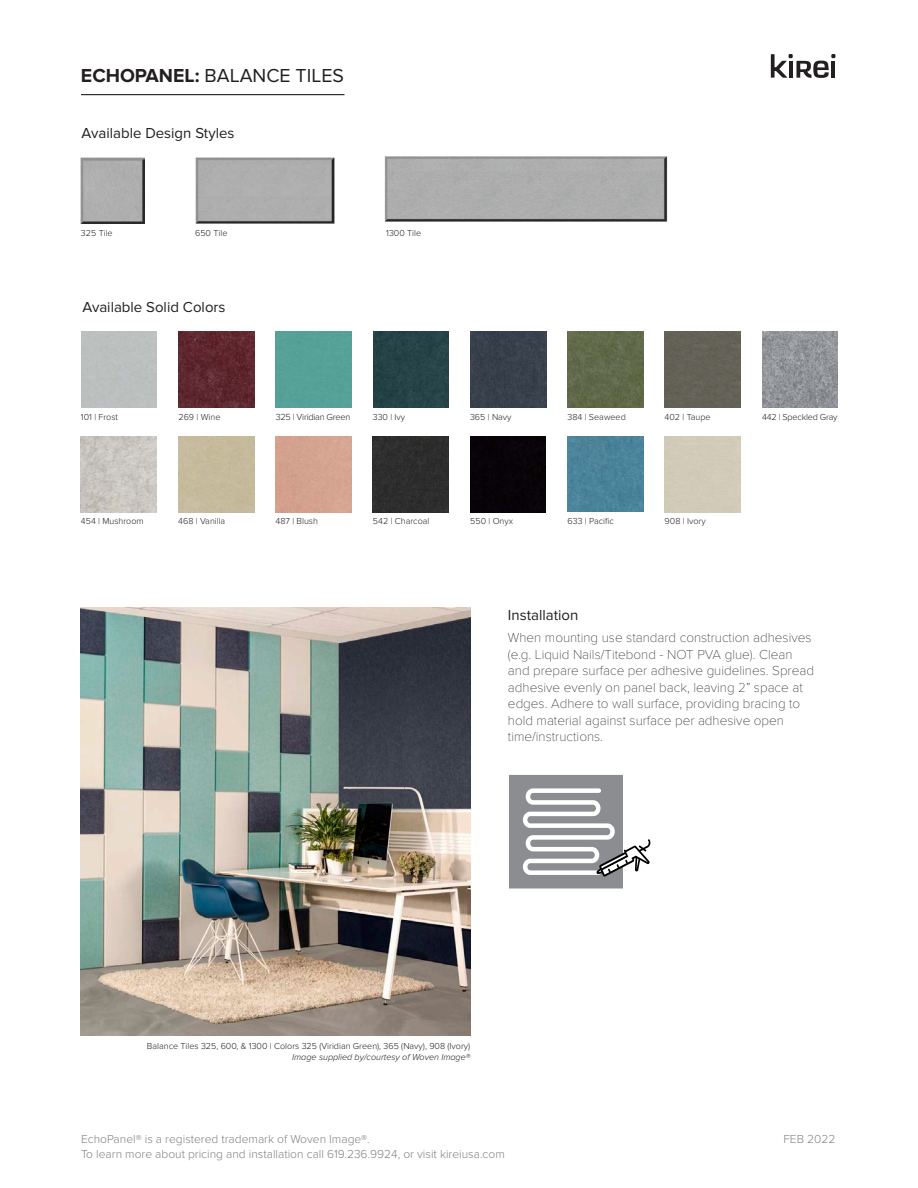
<style>
.page{position:relative;width:918px;height:1188px;background:#fff}
.page>*{position:absolute;margin:0;border:0;box-sizing:border-box;transform-origin:0 0}
.t1{font:19.5px "Proxima Nova";color:#231f20}
.t2{font:15px "Proxima Nova";color:#231f20}
.Text{font:100 13.5px/16.5px "Proxima Nova T";color:#231f20}
.t3{font:300 12px/14.4px "Proxima Nova";color:#808285}
.t4{font:300 9.15px "Proxima Nova";letter-spacing:-.025em;color:#231f20}
.t5{font:300 9px "Proxima Nova";color:#231f20}
.t6{font:italic 300 9px "Proxima Nova";color:#231f20}
.t7{font:300 9px "Proxima Nova";letter-spacing:-.02em;color:#231f20}
.s1{font-weight:700}
</style>
<div class="page">
<svg style="left:771px;top:54px;width:64px;height:24px"></svg>
<div style="left:508px;top:774px;width:116px;height:115px;background:#8b8d90;border:1px solid #fff"></div>
<svg style="left:523px;top:786px;width:128px;height:91px"></svg>
<div style="left:470px;top:332px;width:76px;height:75px;background:#38404b"></div>
<img style="left:384px;top:156px;width:284px;height:66px">
<img style="left:80px;top:158px;width:64px;height:65px">
<img style="left:195px;top:157px;width:140px;height:67px">
<img style="left:81px;top:437px;width:76px;height:75px">
<img style="left:178px;top:332px;width:76px;height:75px">
<div style="left:470px;top:437px;width:76px;height:75px;background:#080309"></div>
<img style="left:568px;top:332px;width:75px;height:75px">
<img style="left:567px;top:437px;width:76px;height:75px">
<div style="left:665px;top:332px;width:76px;height:75px;background:#646256"></div>
<img style="left:762px;top:332px;width:76px;height:75px">
<div style="left:373px;top:332px;width:76px;height:75px;background:#264347"></div>
<div style="left:373px;top:437px;width:76px;height:75px;background:#2d2d2d"></div>
<div style="left:276px;top:332px;width:75px;height:75px;background:#55a197"></div>
<img style="left:81px;top:608px;width:389px;height:428px">
<hr style="left:81px;top:94px;width:264px;height:1px;background:#231f20">
<p class="t1" style="left:81px;top:64px;width:264px"><span class="s1">ECHOPANEL:</span> BALANCE TILES</p>
<p class="t2" style="left:82px;top:125px;width:154px">Available Design Styles</p>
<p class="t5" style="left:81px;top:228px;width:33px">325 Tile</p>
<p class="t5" style="left:195px;top:228px;width:34px">650 Tile</p>
<p class="t5" style="left:386px;top:228px;width:36px">1300 Tile</p>
<p class="t2" style="left:82px;top:299px;width:145px">Available Solid Colors</p>
<p class="t5" style="left:81px;top:412px;width:39px">101 | Frost</p>
<p class="t5" style="left:178px;top:412px;width:43px">269 | Wine</p>
<p class="t4" style="left:276px;top:412px;width:76px">325 | Viridian Green</p>
<p class="t5" style="left:373px;top:412px;width:34px">330 | Ivy</p>
<p class="t5" style="left:470px;top:412px;width:43px">365 | Navy</p>
<p class="t5" style="left:568px;top:412px;width:60px">384 | Seaweed</p>
<p class="t5" style="left:665px;top:412px;width:48px">402 | Taupe</p>
<p class="t7" style="left:762px;top:412px;width:77px">442 | Speckled Gray</p>
<p class="t5" style="left:81px;top:516px;width:64px">454 | Mushroom</p>
<p class="t5" style="left:178px;top:516px;width:49px">468 | Vanilla</p>
<p class="t5" style="left:276px;top:516px;width:44px">487 | Blush</p>
<p class="t5" style="left:373px;top:516px;width:58px">542 | Charcoal</p>
<p class="t5" style="left:470px;top:516px;width:44px">550 | Onyx</p>
<p class="t5" style="left:568px;top:516px;width:48px">633 | Pacific</p>
<p class="t5" style="left:665px;top:516px;width:43px">908 | Ivory</p>
<p class="t2" style="left:508px;top:606px;width:72px">Installation</p>
<p class="Text" style="left:508px;top:630px;width:308px">When mounting use standard construction adhesives (e.g. Liquid Nails/Titebond - NOT PVA glue). Clean and prepare surface per adhesive guidelines. Spread adhesive evenly on panel back, leaving 2” space at edges. Adhere to wall surface, providing bracing to hold material against surface per adhesive open time/instructions.</p>
<p class="t5" style="left:147px;top:1041px;width:325px">Balance Tiles 325, 600, &amp; 1300 | Colors 325 (Viridian Green), 365 (Navy), 908 (Ivory)</p>
<p class="t6" style="left:292px;top:1052px;width:180px">Image supplied by/courtesy of Woven Image®</p>
<p class="t3" style="left:81px;top:1132px;width:425px">EchoPanel® is a registered trademark of Woven Image®.<br>To learn more about pricing and installation call 619.236.9924, or visit kireiusa.com</p>
<p class="t3" style="left:783px;top:1132px;width:53px">FEB 2022</p>
</div>
